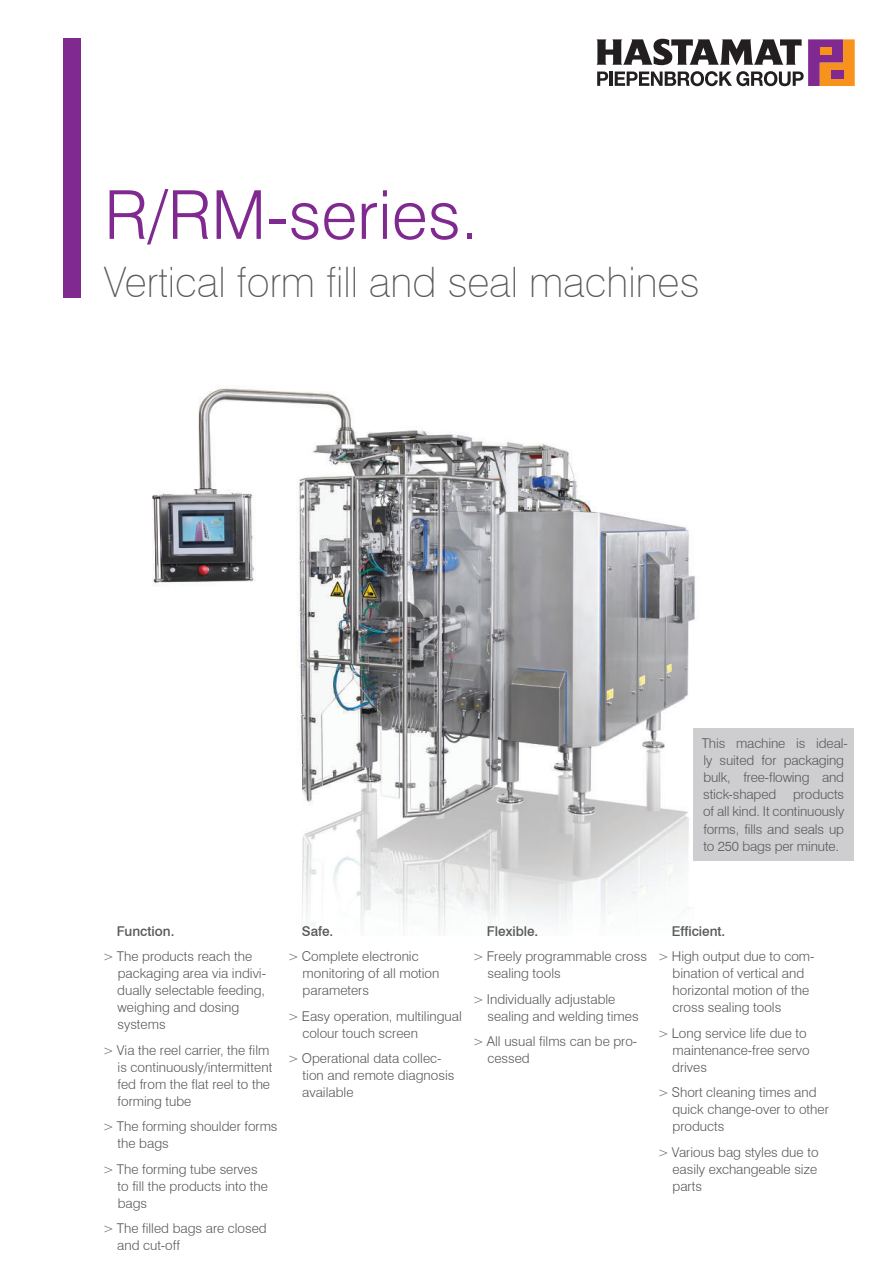
<style>
.page{position:relative;width:893px;height:1263px;background:#fff}
.page>*{position:absolute;margin:0;border:0;box-sizing:border-box;transform-origin:0 0}
.t1{font:300 67.5px "Swiss 721 BT";color:#802990}
.t2{font:100 42px "Swiss 721 BT";color:#57585a}
.t3{font:300 13.5px/17px "Swiss 721 BT";color:#57585a}
.t4{font:500 13.5px "Swiss 721 BT";color:#57585a}
</style>
<div class="page">
<div style="left:64px;top:39px;width:17px;height:259px;background:#802990"></div>
<svg style="left:597px;top:39px;width:258px;height:47px"></svg>
<div style="left:831px;top:70px;width:13px;height:8px;background:#802990"></div>
<img style="left:152px;top:386px;width:543px;height:547px">
<div style="left:693px;top:728px;width:161px;height:133px;background:#ceced0"></div>
<h1 class="t1" style="left:104px;top:187px;width:376px">R/RM-series.</h1>
<h2 class="t2" style="left:104px;top:267px;width:597px">Vertical form fill and seal machines</h2>
<p class="t3" style="left:702px;top:736px;width:147px">This machine is ideal&shy;ly suited for packaging bulk, free-flowing and stick-shaped</p>
<p class="t3" style="left:703px;top:787px;width:143px;text-align:justify;text-indent:90px">products of all kind. It continuously forms, fills and seals up to 250 bags per minute.</p>
<p class="t4" style="left:117px;top:926px;width:59px">Function.</p>
<p class="t4" style="left:302px;top:926px;width:33px">Safe.</p>
<p class="t3" style="left:303px;top:949px;width:138px;text-indent:-15px">&gt; Complete electronic monitoring of all motion parameters</p>
<p class="t3" style="left:302px;top:1008px;width:161px;text-indent:-15px">&gt; Easy operation, multilingual colour touch screen</p>
<p class="t3" style="left:302px;top:1051px;width:154px;text-indent:-15px">&gt; Operational data collec&shy;tion and remote diagnosis available</p>
<p class="t3" style="left:117px;top:949px;width:150px;text-indent:-15px">&gt; The products reach the packaging area via indivi&shy;dually selectable feeding, weighing and dosing systems</p>
<p class="t3" style="left:118px;top:1042px;width:156px;text-indent:-15px">&gt; Via the reel carrier, the film is continuously/intermittent fed from the flat reel to the forming tube</p>
<p class="t3" style="left:118px;top:1119px;width:161px;text-indent:-15px">&gt; The forming shoulder forms the bags</p>
<p class="t3" style="left:118px;top:1162px;width:152px;text-indent:-15px">&gt; The forming tube serves to fill the products into the bags</p>
<p class="t3" style="left:117px;top:1221px;width:151px;text-indent:-15px">&gt; The filled bags are closed and cut-off</p>
<p class="t4" style="left:487px;top:926px;width:53px">Flexible.</p>
<p class="t4" style="left:672px;top:926px;width:55px">Efficient.</p>
<p class="t3" style="left:487px;top:949px;width:161px;text-indent:-15px">&gt; Freely programmable cross sealing tools</p>
<p class="t3" style="left:487px;top:991px;width:153px;text-indent:-15px">&gt; Individually adjustable sealing and welding times</p>
<p class="t3" style="left:487px;top:1034px;width:151px;text-indent:-15px">&gt; All usual films can be pro&shy;cessed</p>
<p class="t3" style="left:672px;top:949px;width:144px;text-indent:-15px">&gt; High output due to com&shy;bination of vertical and horizontal motion of the cross sealing tools</p>
<p class="t3" style="left:672px;top:1026px;width:139px;text-indent:-15px">&gt; Long service life due to maintenance-free servo drives</p>
<p class="t3" style="left:672px;top:1085px;width:158px;text-indent:-15px">&gt; Short cleaning times and quick change-over to other products</p>
<p class="t3" style="left:672px;top:1145px;width:148px;text-align:justify;text-indent:-15px">&gt; Various bag styles due to easily exchangeable size parts</p>
</div>
